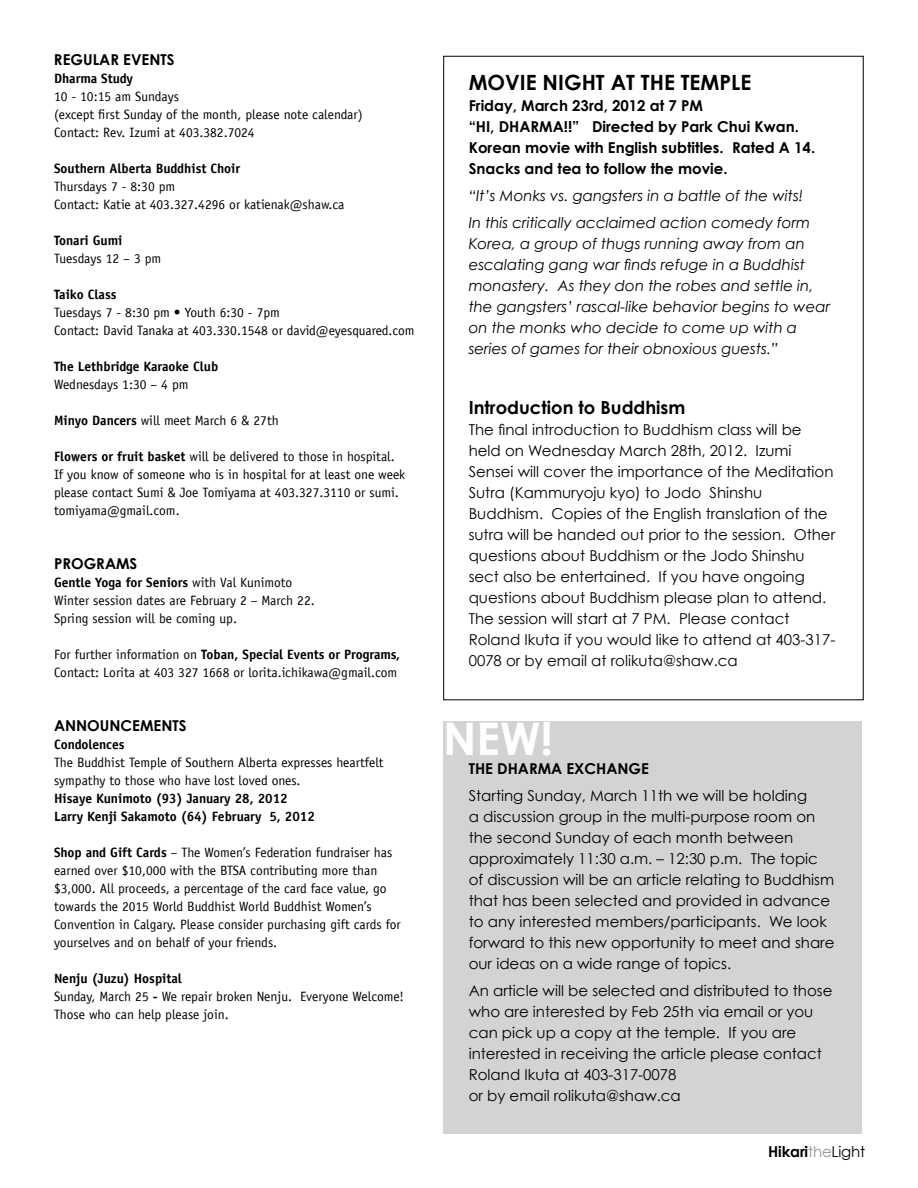
<style>
.page{position:relative;width:918px;height:1188px;background:#fff}
.page>*{position:absolute;margin:0;border:0;box-sizing:border-box;transform-origin:0 0}
.t1{font:700 45px "Century Gothic";color:#fff}
.t2{font:700 21px "Century Gothic";color:#000}
.t3{font:700 18px "Century Gothic";color:#000}
.t4{font:15px/21px "Century Gothic";color:#000}
.t5{font:italic 15px/21px "Century Gothic";color:#000}
.t6{font:700 15px/21px "Century Gothic";color:#000}
.t7{font:13.5px/18px "Officina Sans";color:#000}
.t8{font:700 13.5px/18px "Officina Sans";color:#000}
.s1{font-weight:700}
.s2{font-weight:400;color:#939598}
.s3{font-weight:400}
</style>
<div class="page">
<div style="left:443px;top:721px;width:419px;height:413px;background:#d1d3d4"></div>
<p class="t6" style="left:54px;top:49px;width:122px">REGULAR EVENTS</p>
<p class="t8" style="left:54px;top:70px;width:81px">Dharma Study</p>
<p class="t7" style="left:54px;top:88px;width:310px">10 - 10:15 am Sundays<br>(except first Sunday of the month, please note calendar)<br>Contact: Rev. Izumi at 403.382.7024</p>
<p class="t8" style="left:54px;top:159px;width:188px">Southern Alberta Buddhist Choir</p>
<p class="t7" style="left:54px;top:178px;width:292px">Thursdays 7 - 8:30 pm<br>Contact: Katie at 403.327.4296 or katienak@shaw.ca</p>
<p class="t8" style="left:54px;top:231px;width:70px">Tonari Gumi</p>
<p class="t7" style="left:54px;top:250px;width:109px">Tuesdays 12 – 3 pm</p>
<p class="t8" style="left:54px;top:285px;width:64px">Taiko Class</p>
<p class="t7" style="left:54px;top:304px;width:362px">Tuesdays 7 - 8:30 pm • Youth 6:30 - 7pm<br>Contact: David Tanaka at 403.330.1548 or david@eyesquared.com</p>
<p class="t8" style="left:54px;top:357px;width:166px">The Lethbridge Karaoke Club</p>
<p class="t7" style="left:54px;top:376px;width:136px">Wednesdays 1:30 – 4 pm</p>
<p class="t7" style="left:54px;top:412px;width:226px"><span class="s1">Minyo Dancers</span> will meet March 6 &amp; 27th</p>
<p class="t7" style="left:54px;top:448px;width:353px"><span class="s1">Flowers or fruit basket</span> will be delivered to those in hospital.<br>If you know of someone who is in hospital for at least one week please contact Sumi &amp; Joe Tomiyama at 403.327.3110 or sumi. tomiyama@gmail.com.</p>
<p class="t6" style="left:54px;top:553px;width:85px">PROGRAMS</p>
<p class="t7" style="left:54px;top:574px;width:262px"><span class="s1">Gentle Yoga for Seniors</span> with Val Kunimoto<br>Winter session dates are February 2 – March 22.<br>Spring session will be coming up.</p>
<p class="t7" style="left:54px;top:646px;width:348px">For further information on <span class="s1">Toban, Special Events or Programs,<br></span>Contact: Lorita at 403 327 1668 or lorita.ichikawa@gmail.com</p>
<p class="t6" style="left:54px;top:715px;width:134px">ANNOUNCEMENTS</p>
<p class="t8" style="left:54px;top:736px;width:72px">Condolences</p>
<p class="t7" style="left:54px;top:754px;width:331px">The Buddhist Temple of Southern Alberta expresses heartfelt sympathy to those who have lost loved ones.</p>
<p class="t8" style="left:54px;top:789px;width:263px">Hisaye Kunimoto (93) January 28, 2012<br>Larry Kenji Sakamoto (64) February 5, 2012</p>
<p class="t7" style="left:54px;top:844px;width:348px"><span class="s1">Shop and Gift Cards</span> – The Women’s Federation fundraiser has earned over $10,000 with the BTSA contributing more than $3,000. All proceeds, a percentage of the card face value, go towards the 2015 World Buddhist World Buddhist Women’s Convention in Calgary. Please consider purchasing gift cards for yourselves and on behalf of your friends.</p>
<p class="t7" style="left:54px;top:970px;width:352px"><span class="s1">Nenju (Juzu) Hospital<br></span>Sunday, March 25 <span class="s1">-</span> We repair broken Nenju. Everyone Welcome!<br>Those who can help please join.</p>
<h2 class="t2" style="left:469px;top:69px;width:284px">MOVIE NIGHT AT THE TEMPLE</h2>
<p class="t6" style="left:469px;top:95px;width:348px">Friday, March 23rd, 2012 at 7 PM<br>“HI, DHARMA!!” Directed by Park Chui Kwan.<br>Korean movie with English subtitles. Rated A 14.<br>Snacks and tea to follow the movie.</p>
<p class="t5" style="left:469px;top:182px;width:343px;line-height:27px">“It’s Monks vs. gangsters in a battle of the wits!<br>In this critically acclaimed action comedy form</p>
<p class="t5" style="left:469px;top:233px;width:363px">Korea, a group of thugs running away from an escalating gang war finds refuge in a Buddhist monastery. As they don the robes and settle in, the gangsters’ rascal-like behavior begins to wear on the monks who decide to come up with a series of games for their obnoxious guests.”</p>
<h3 class="t3" style="left:469px;top:396px;width:218px">Introduction to Buddhism</h3>
<p class="t4" style="left:469px;top:419px;width:368px">The final introduction to Buddhism class will be held on Wednesday March 28th, 2012. Izumi Sensei will cover the importance of the Meditation Sutra (Kammuryoju kyo) to Jodo Shinshu Buddhism. Copies of the English translation of the sutra will be handed out prior to the session. Other questions about Buddhism or the Jodo Shinshu sect also be entertained. If you have ongoing questions about Buddhism please plan to attend.<br>The session will start at 7 PM. Please contact Roland Ikuta if you would like to attend at 403-317- 0078 or by email at rolikuta@shaw.ca</p>
<h1 class="t1" style="left:443px;top:710px;width:111px">NEW!</h1>
<p class="t6" style="left:469px;top:757px;width:182px">THE DHARMA EXCHANGE</p>
<p class="t4" style="left:469px;top:784px;width:367px">Starting Sunday, March 11th we will be holding<br>a discussion group in the multi-purpose room on the second Sunday of each month between approximately 11:30 a.m. – 12:30 p.m. The topic of discussion will be an article relating to Buddhism that has been selected and provided in advance to any interested members/participants. We look forward to this new opportunity to meet and share our ideas on a wide range of topics.</p>
<p class="t4" style="left:469px;top:979px;width:365px">An article will be selected and distributed to those who are interested by Feb 25th via email or you can pick up a copy at the temple. If you are interested in receiving the article please contact Roland Ikuta at 403-317-0078<br>or by email rolikuta@shaw.ca</p>
<p class="t6" style="left:768px;top:1140px;width:99px">Hikari<span class="s2">the</span><span class="s3">Light</span></p>
</div>
